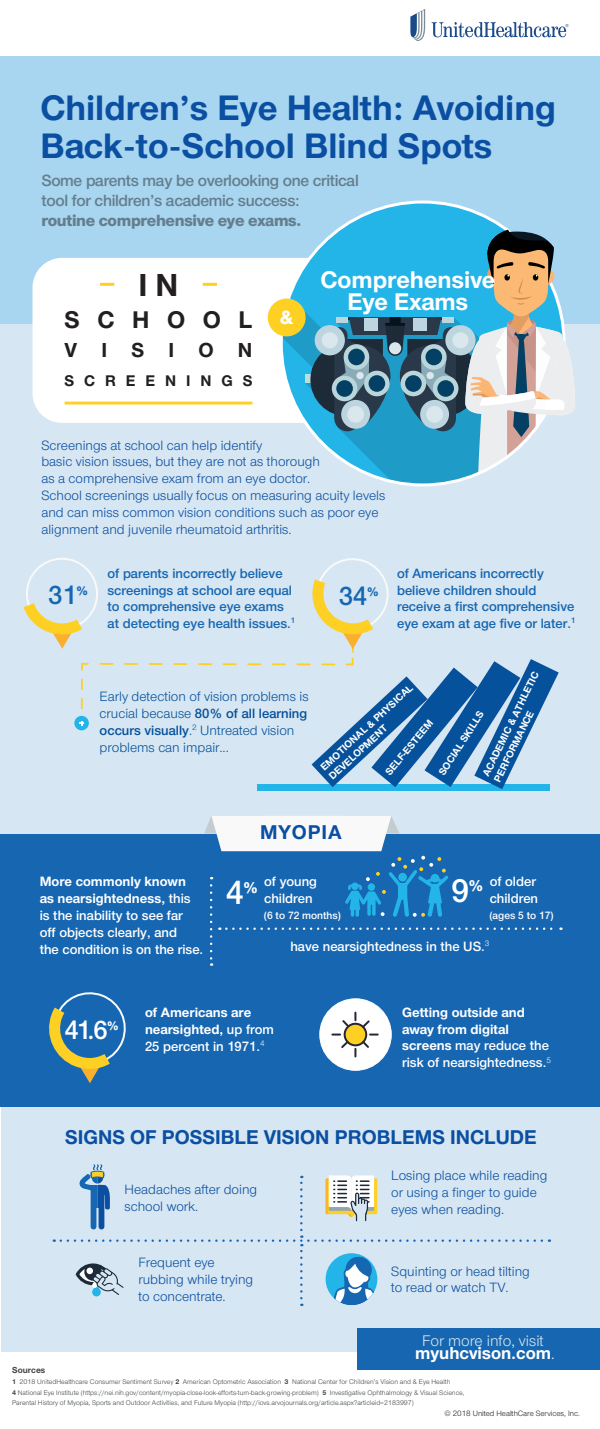
<style>
.page{position:relative;width:600px;height:1429px;background:#fff}
.page>*{position:absolute;margin:0;border:0;box-sizing:border-box;transform-origin:0 0}
.t1{font:700 36.7px/37.4px "UHC Sans";color:#0a4fa2}
.t2{font:700 33px "UHC Sans";color:#231f20}
.t3{font:600 27.2px "UHC Sans";color:#1666b2}
.t4{font:600 27.2px "UHC Sans";color:#fff}
.t5{font:700 25px/22px "UHC Sans";color:#fff;text-align:center}
.t6{font:700 25px "UHC Sans";letter-spacing:.705em;color:#231f20}
.t7{font:700 21px "UHC Sans";letter-spacing:1.15em;color:#231f20}
.t8{font:700 20.7px "UHC Sans";color:#0a4fa2}
.t9{font:800 20px "UHC Sans";color:#fff}
.t10{font:700 18px "UHC Sans";color:#fff}
.t11{font:600 16.8px/20.1px "UHC Sans";letter-spacing:-.02em;color:#657e8d}
.t12{font:800 16.8px "UHC Sans";letter-spacing:-.02em;color:#657e8d}
.t13{font:16px "UHC Sans";color:#d6e6f2}
.t14{font:700 16px "UHC Sans";letter-spacing:.615em;color:#231f20}
.t15{font:14px/16.8px "UHC Sans";color:#0a4fa2}
.t16{font:600 14px/16.8px "UHC Sans";color:#1666b2}
.t17{font:600 14px/16.8px "UHC Sans";color:#fff}
.t18{font:700 14px/16.8px "UHC Sans";color:#fff}
.t19{font:14px/16.8px "UHC Sans";color:#05519b}
.t20{font:600 11px "UHC Sans";color:#fff}
.t21{font:700 10.5px/12.4px "UHC Sans";color:#fff}
.t22{font:700 9px "UHC Sans";color:#3f4243}
.t23{font:8px "UHC Sans";color:#231f20}
.t24{font:7px/10.8px "UHC Sans";color:#3f4243}
.s1{font-weight:600}
.s2{font-weight:700}
.s3{font-size:34.1px}
.s4{font-weight:800;font-size:16.3px}
.s5{font-weight:400;font-size:16px}
</style>
<div class="page">
<div style="left:0;top:56px;width:600px;height:630px;background:#a8d5f0"></div>
<div style="left:1px;top:1106px;width:599px;height:245px;background:#d6e6f2"></div>
<div style="left:0;top:833px;width:600px;height:273px;background:#1666b2"></div>
<div style="left:0;top:324px;width:599px;height:509px;background:#d6e6f2"></div>
<div style="left:32px;top:258px;width:330px;height:165px;background:#fff;border-radius:29px"></div>
<svg style="left:281px;top:202px;width:283px;height:283px;background:#3dbce9"></svg>
<svg style="left:432px;top:22px;width:137px;height:15px"></svg>
<svg style="left:410px;top:9px;width:15px;height:32px"></svg>
<div style="left:357px;top:1328px;width:243px;height:41px;background:#1666b2"></div>
<hr style="left:65px;top:401px;width:187px;height:3px;background:#fed024">
<hr style="left:100px;top:283px;width:14px;height:3px;background:#fed024">
<hr style="left:203px;top:283px;width:14px;height:3px;background:#fed024">
<div style="left:268px;top:298px;width:38px;height:38px;background:#fed024;border-radius:50%"></div>
<svg style="left:300px;top:1175px;width:3px;height:54px"></svg>
<svg style="left:204px;top:816px;width:357px;height:149px"></svg>
<svg style="left:49px;top:992px;width:77px;height:91px"></svg>
<div style="left:320px;top:998px;width:71px;height:72px;background:#fff;border-radius:50%"></div>
<div style="left:319px;top:998px;width:73px;height:72px;border:1px solid #fff;border-radius:50%"></div>
<svg style="left:332px;top:1012px;width:46px;height:44px"></svg>
<svg style="left:79px;top:1164px;width:31px;height:65px"></svg>
<svg style="left:326px;top:1175px;width:51px;height:46px"></svg>
<svg style="left:61px;top:1235px;width:489px;height:70px"></svg>
<div style="left:257px;top:783px;width:292px;height:7px;background:#23b4e8"></div>
<svg style="left:281px;top:227px;width:294px;height:254px"></svg>
<svg style="left:23px;top:558px;width:536px;height:231px"></svg>
<h1 class="t1" style="left:40px;top:88px;width:517px">Children’s Eye Health: Avoiding<br>Back<span class="s1">-</span>to<span class="s1">-</span>School Blind Spots</h1>
<p class="t11" style="left:42px;top:169px;width:319px">Some parents may be overlooking one critical tool for children’s academic success:</p>
<p class="t12" style="left:42px;top:208px;width:261px">routine comprehensive eye exams.</p>
<h2 class="t2" style="left:139px;top:263px;width:41px">IN</h2>
<h3 class="t6" style="left:65px;top:303px;width:189px">SCHOOL</h3>
<h3 class="t7" style="left:65px;top:336px;width:189px">VISION</h3>
<p class="t14" style="left:65px;top:370px;width:189px">SCREENINGS</p>
<h3 class="t9" style="left:280px;top:303px;width:15px">&amp;</h3>
<h3 class="t5" style="left:320px;top:268px;width:176px">Comprehensive<br>Eye Exams</h3>
<p class="t15" style="left:41px;top:436px;width:345px">Screenings at school can help identify<br>basic vision issues, but they are not as thorough<br>as a comprehensive exam from an eye doctor.<br>School screenings usually focus on measuring acuity levels and can miss common vision conditions such as poor eye alignment and juvenile rheumatoid arthritis.</p>
<h3 class="t3" style="left:49px;top:577px;width:41px">31<sup>%</sup></h3>
<p class="t16" style="left:108px;top:564px;width:189px">of parents incorrectly believe screenings at school are equal to comprehensive eye exams at detecting eye health issues.<sup>1</sup></p>
<h3 class="t3" style="left:339px;top:577px;width:41px">34<sup>%</sup></h3>
<p class="t16" style="left:397px;top:564px;width:180px">of Americans incorrectly believe children should receive a first comprehensive eye exam at age five or later.<sup>1</sup></p>
<p class="t19" style="left:100px;top:687px;width:210px">Early detection of vision problems is crucial because <span class="s1">80% of all learning occurs visually</span>.<sup>2</sup> Untreated vision problems can impair...</p>
<p class="t21" style="left:480px;top:772px;width:116px;rotate:-64deg">ACADEMIC &amp; ATHLETIC<br>PERFORMANCE</p>
<p class="t21" style="left:318px;top:764px;width:123px;rotate:-43deg">EMOTIONAL &amp; PHYSICAL<br>DEVELOPMENT</p>
<p class="t21" style="left:436px;top:770px;width:76px;rotate:-57deg">SOCIAL SKILLS</p>
<p class="t21" style="left:382px;top:769px;width:70px;rotate:-50deg">SELF-ESTEEM</p>
<p class="t17" style="left:40px;top:872px;width:165px"><span class="s2">More commonly known as nearsightedness,</span> this is the inability to see far<br>off objects clearly, and<br>the condition is on the rise.</p>
<h3 class="t8" style="left:260px;top:818px;width:83px">MYOPIA</h3>
<p class="t17" style="left:264px;top:872px;width:54px;text-indent:-38px"><span class="s3">4</span><span class="s4">%</span> of young children</p>
<p class="t20" style="left:264px;top:908px;width:78px">(6 to 72 months)</p>
<p class="t17" style="left:451px;top:872px;width:88px;text-align:right"><span class="s3">9</span><span class="s4">%</span> of older children</p>
<p class="t20" style="left:490px;top:908px;width:65px">(ages 5 to 17)</p>
<p class="t17" style="left:290px;top:937px;width:201px">have nearsightedness in the US.<sup>3</sup></p>
<h3 class="t4" style="left:65px;top:1011px;width:55px">41.6<sup>%</sup></h3>
<p class="t18" style="left:145px;top:1003px;width:130px">of Americans are nearsighted, <span class="s1">up from<br>25 percent in 1971.</span><sup>4</sup></p>
<p class="t18" style="left:402px;top:1003px;width:150px">Getting outside and away from digital screens <span class="s1">may reduce the risk of nearsightedness.</span><sup>5</sup></p>
<h3 class="t8" style="left:65px;top:1123px;width:473px">SIGNS OF POSSIBLE VISION PROBLEMS INCLUDE</h3>
<p class="t15" style="left:125px;top:1180px;width:134px">Headaches after doing school work.</p>
<p class="t15" style="left:391px;top:1166px;width:158px">Losing place while reading or using a finger to guide eyes when reading.</p>
<p class="t15" style="left:138px;top:1253px;width:116px">Frequent eye rubbing while trying to concentrate.</p>
<p class="t15" style="left:391px;top:1261px;width:140px">Squinting or head tilting to read or watch TV.</p>
<p class="t13" style="left:422px;top:1330px;width:123px">For more info, visit</p>
<p class="t10" style="left:415px;top:1340px;width:141px">myuhcvison.com<span class="s5">.</span></p>
<p class="t22" style="left:12px;top:1363px;width:35px">Sources</p>
<p class="t24" style="left:12px;top:1375px;width:454px"><span class="s2">1</span> 2018 UnitedHealthcare Consumer Sentiment Survey <span class="s2">2</span> American Optometric Association <span class="s2">3</span> National Center for Children’s Vision and &amp; Eye Health<br><span class="s2">4</span> National Eye Institute (https://nei.nih.gov/content/myopia-close-look-efforts-turn-back-growing-problem) <span class="s2">5</span> Investigative Ophthalmology &amp; Visual Science,<br>Parental History of Myopia, Sports and Outdoor Activities, and Future Myopia (http://iovs.arvojournals.org/article.aspx?articleid=2183997)</p>
<p class="t23" style="left:444px;top:1407px;width:137px">© 2018 United HealthCare Services, Inc.</p>
</div>
